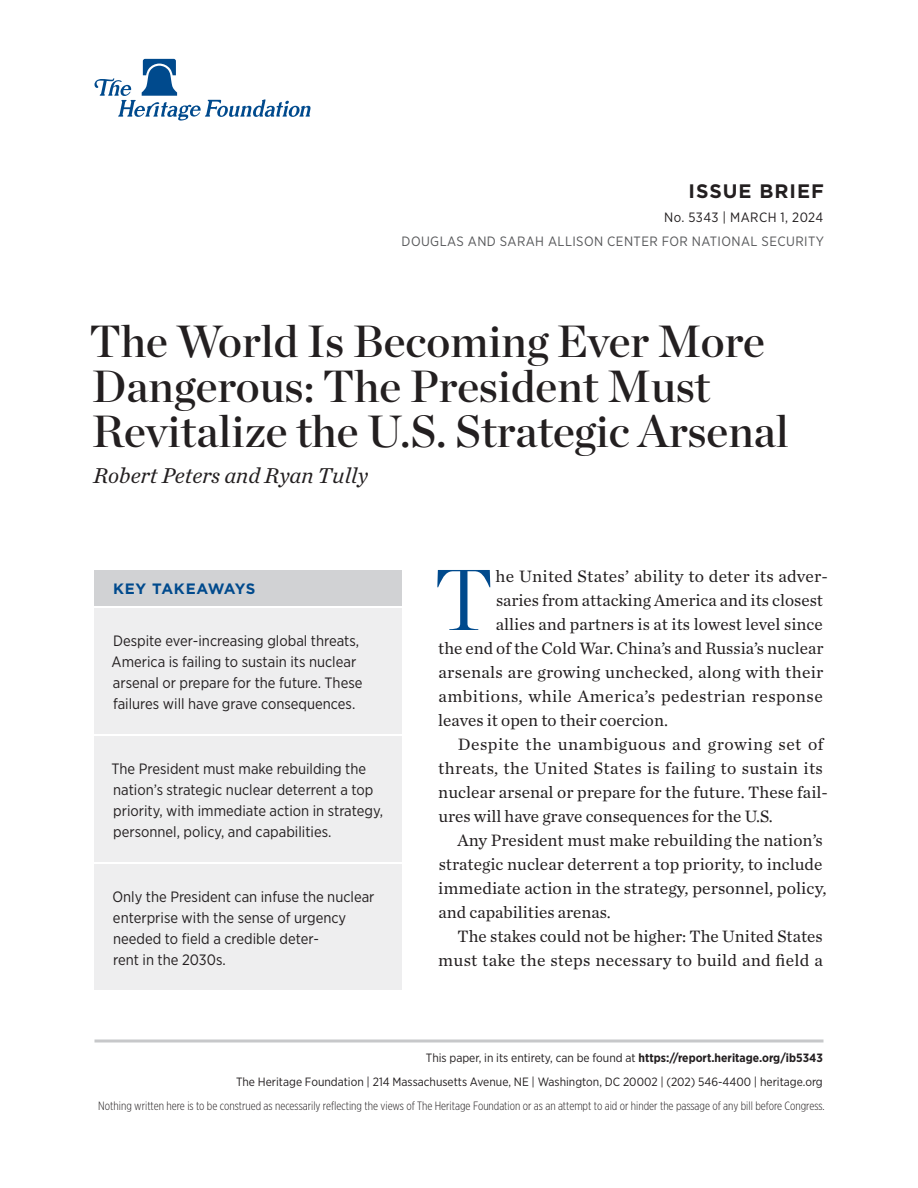
<style>
.page{position:relative;width:918px;height:1188px;background:#fff}
.page>*{position:absolute;margin:0;border:0;box-sizing:border-box;transform-origin:0 0}
.Body_Text___DROP_CAP{font:300 86.1px "Chronicle Display";color:#004a8d}
.Paper_Title{font:45px/45px "Chronicle Display Semi";color:#231f20}
.Byline{font:italic 22.5px "Chronicle Text G1";color:#231f20}
.t1{font:700 19.5px "Gotham";letter-spacing:.05em;color:#231f20}
.Body_Text{font:17.25px/24px "Chronicle Text G1";color:#231f20}
.Body_Text___DROP_CAP-2{font:17.25px "Chronicle Text G1";color:#231f20}
.Body_Text___DROP_CAP-3{font:17.25px "Chronicle Text G1";letter-spacing:.025em;color:#231f20}
.Key_Takeaways{font:15px/21px "Gotham Narrow";color:#231f20}
.Key_Takeaways___HEADER{font:700 15px "Gotham";letter-spacing:.03em;color:#004a8d}
.t2{font:13.5px "Gotham Narrow";letter-spacing:.03em;color:#57585a}
.t3{font:13.5px "Gotham Narrow";letter-spacing:.03em;color:#231f20}
.t4{font:12px/24px "Gotham Narrow";color:#231f20;text-align:right}
.t5{font:300 12px "Gotham X Narrow";color:#231f20}
.s1{font-weight:700}
</style>
<div class="page">
<hr style="left:94px;top:1040px;width:730px;height:2px;background:#c7c8ca">
<svg style="left:94px;top:59px;width:216px;height:62px"></svg>
<div style="left:94px;top:608px;width:308px;height:126px;background:#eeeeef"></div>
<div style="left:94px;top:570px;width:308px;height:36px;background:#d1d2d4"></div>
<div style="left:94px;top:736px;width:308px;height:126px;background:#eeeeef"></div>
<div style="left:94px;top:864px;width:308px;height:126px;background:#eeeeef"></div>
<p class="t1" style="left:689px;top:178px;width:137px">ISSUE BRIEF</p>
<p class="t3" style="left:664px;top:209px;width:160px">No. 5343 | March 1, 2024</p>
<p class="t2" style="left:402px;top:233px;width:116px">DOUGLAS AND SARAH</p>
<p class="t2" style="left:548px;top:233px;width:277px">ALLISON CENTER FOR NATIONAL SECURITY</p>
<p class="Paper_Title" style="left:90px;top:316px;width:701px">The World Is Becoming Ever More<br>Dangerous: The President Must<br>Revitalize the U.S. Strategic Arsenal</p>
<p class="Byline" style="left:93px;top:458px;width:276px">Robert Peters and Ryan Tully</p>
<p class="Key_Takeaways___HEADER" style="left:113px;top:579px;width:144px">KEY TAKEAWAYS</p>
<p class="Key_Takeaways" style="left:112px;top:630px;width:252px">Despite ever-increasing global threats, America is failing to sustain its nuclear arsenal or prepare for the future. These failures will have grave consequences.</p>
<p class="Key_Takeaways" style="left:112px;top:758px;width:273px">The President must make rebuilding the nation’s strategic nuclear deterrent a top priority, with immediate action in strategy, personnel, policy, and capabilities.</p>
<p class="Key_Takeaways" style="left:112px;top:886px;width:264px">Only the President can infuse the nuclear enterprise with the sense of urgency needed to field a credible deter-<br>rent in the 2030s.</p>
<p class="Body_Text___DROP_CAP" style="left:434px;top:534px;width:60px">T</p>
<p class="Body_Text___DROP_CAP-2" style="left:496px;top:563px;width:334px">he United States’ ability to deter its adver-</p>
<p class="Body_Text___DROP_CAP-2" style="left:496px;top:587px;width:329px">saries from attacking America and its closest</p>
<p class="Body_Text___DROP_CAP-2" style="left:496px;top:611px;width:328px">allies and partners is at its lowest level since</p>
<p class="Body_Text___DROP_CAP-2" style="left:438px;top:635px;width:387px">the end of the Cold War. China’s and Russia’s nuclear</p>
<p class="Body_Text___DROP_CAP-2" style="left:439px;top:659px;width:386px">arsenals are growing unchecked, along with their</p>
<p class="Body_Text___DROP_CAP-3" style="left:439px;top:683px;width:386px">ambitions, while America’s pedestrian response</p>
<p class="Body_Text___DROP_CAP-2" style="left:438px;top:707px;width:231px">leaves it open to their coercion.</p>
<p class="Body_Text" style="left:438px;top:731px;width:391px;text-indent:20px">Despite the unambiguous and growing set of threats, the United States is failing to sustain its nuclear arsenal or prepare for the future. These fail&shy;ures will have grave consequences for the U.S.</p>
<p class="Body_Text" style="left:438px;top:827px;width:390px;text-indent:19px">Any President must make rebuilding the nation’s strategic nuclear deterrent a top priority, to include immediate action in the strategy, personnel, policy, and capabilities arenas.</p>
<p class="Body_Text" style="left:438px;top:923px;width:386px;text-align:right">The stakes could not be higher: The United States must take the steps necessary to build and field a</p>
<p class="t4" style="left:236px;top:1046px;width:588px">This paper, in its entirety, can be found at <span class="s1">https://report.heritage.org/ib5343<br></span>The Heritage Foundation | 214 Massachusetts Avenue, NE | Washington, DC 20002 | (202) 546-4400 | heritage.org</p>
<p class="t5" style="left:98px;top:1099px;width:728px">Nothing written here is to be construed as necessarily reflecting the views of The Heritage Foundation or as an attempt to aid or hinder the passage of any bill before Congress.</p>
</div>
